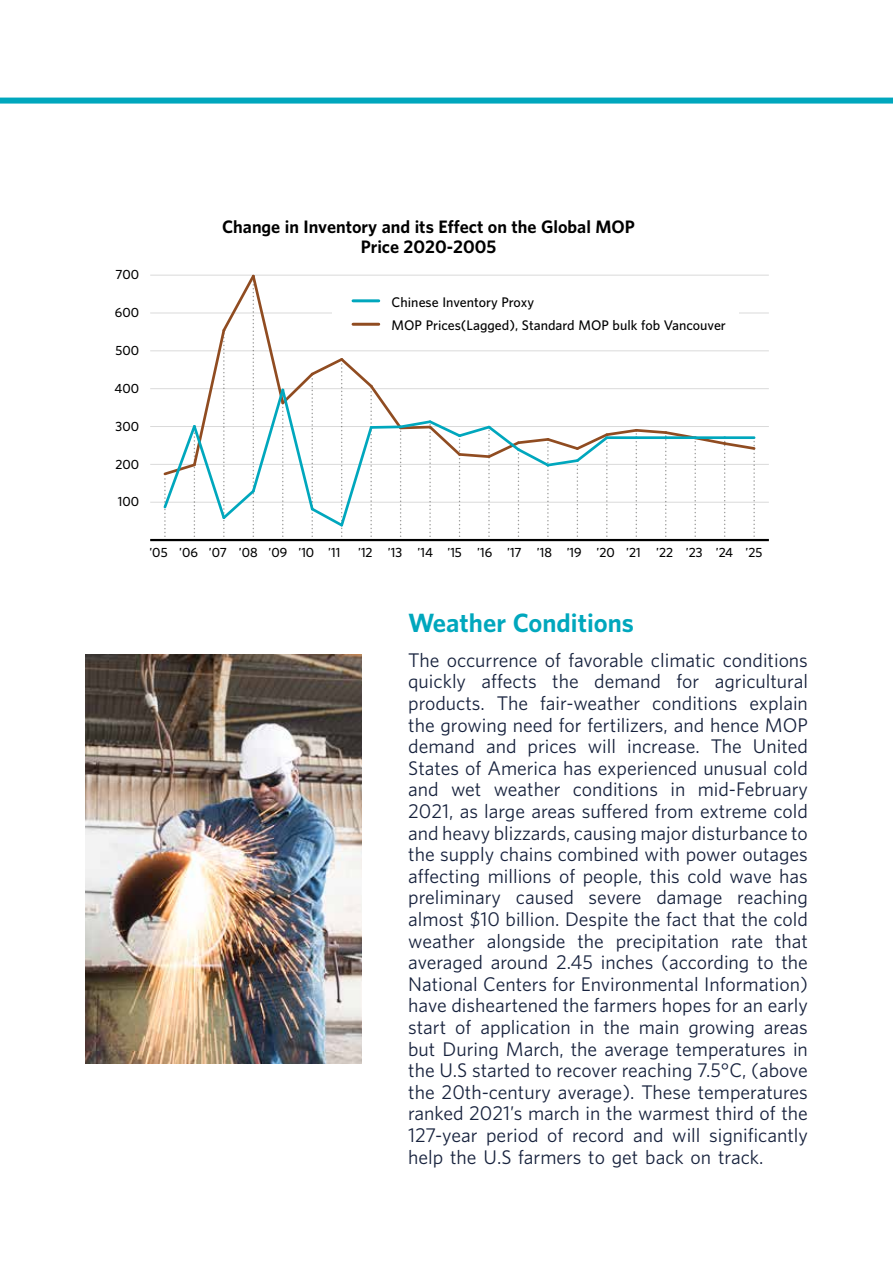
<style>
.page{position:relative;width:893px;height:1263px;background:#fff}
.page>*{position:absolute;margin:0;border:0;box-sizing:border-box;transform-origin:0 0}
.t1{font:700 24px "UNFPA";color:#00a7bd}
.t2{font:18px/21.6px "UNFPA Text";color:#18233e;text-align:justify}
.t3{font:700 16.35px/19.6px "UNFPA";color:#000;text-align:center}
.t4{font:600 12.6px "UNFPA";color:#000}
.t5{font:600 11.85px "UNFPA";color:#000}
</style>
<div class="page">
<div style="left:0;top:98px;width:893px;height:6px;background:#00a7bd"></div>
<hr style="left:892px;top:145px;width:1px;height:1118px;background:#003b73">
<hr style="left:150px;top:502px;width:619px;height:1px;background:#dadada">
<hr style="left:150px;top:464px;width:619px;height:1px;background:#dadada">
<hr style="left:150px;top:426px;width:619px;height:1px;background:#dadada">
<hr style="left:150px;top:388px;width:619px;height:1px;background:#dadada">
<hr style="left:150px;top:350px;width:619px;height:1px;background:#dadada">
<hr style="left:150px;top:313px;width:619px;height:1px;background:#dadada">
<hr style="left:150px;top:275px;width:619px;height:1px;background:#dadada">
<hr style="left:150px;top:539px;width:619px;height:2px;background:#000">
<svg style="left:161px;top:274px;width:596px;height:265px"></svg>
<hr style="left:607px;top:436px;width:29px;height:3px;background:#00a7bd">
<hr style="left:636px;top:436px;width:30px;height:3px;background:#00a7bd">
<hr style="left:666px;top:436px;width:29px;height:3px;background:#00a7bd">
<hr style="left:695px;top:436px;width:30px;height:3px;background:#00a7bd">
<hr style="left:725px;top:436px;width:29px;height:3px;background:#00a7bd">
<div style="left:332px;top:298px;width:407px;height:37px;background:#fff"></div>
<hr style="left:353px;top:323px;width:26px;height:3px;background:#904c21">
<hr style="left:353px;top:299px;width:26px;height:3px;background:#00a7bd">
<img style="left:85px;top:655px;width:277px;height:408px">
<p class="t5" style="left:116px;top:267px;width:25px">700</p>
<p class="t5" style="left:115px;top:305px;width:26px">600</p>
<p class="t5" style="left:115px;top:343px;width:25px">500</p>
<p class="t5" style="left:115px;top:380px;width:26px">400</p>
<p class="t5" style="left:116px;top:418px;width:25px">300</p>
<p class="t5" style="left:115px;top:456px;width:25px">200</p>
<p class="t5" style="left:118px;top:494px;width:23px">100</p>
<p class="t3" style="left:222px;top:216px;width:414px">Change in Inventory and its Effect on the Global MOP<br>Price 2020-2005</p>
<p class="t4" style="left:392px;top:294px;width:144px">Chinese Inventory Proxy</p>
<p class="t4" style="left:392px;top:317px;width:336px">MOP Prices(Lagged), Standard MOP bulk fob Vancouver</p>
<p class="t5" style="left:149px;top:544px;width:192px">’05 ’06 ’07 ’08 ’09 ’10 ’11</p>
<p class="t5" style="left:358px;top:544px;width:16px">’12</p>
<p class="t5" style="left:388px;top:544px;width:16px">’13</p>
<p class="t5" style="left:418px;top:544px;width:46px">’14 ’15</p>
<p class="t5" style="left:477px;top:544px;width:46px">’16 ’17</p>
<p class="t5" style="left:537px;top:544px;width:105px">’18 ’19 ’20 ’21</p>
<p class="t5" style="left:656px;top:544px;width:108px">’22 ’23 ’24 ’25</p>
<h1 class="t1" style="left:408px;top:607px;width:227px">Weather Conditions</h1>
<p class="t2" style="left:408px;top:649px;width:401px">The occurrence of favorable climatic conditions quickly affects the demand for agricultural products. The fair-weather conditions explain the growing need for fertilizers, and hence MOP demand and prices will increase. The United States of America has experienced unusual cold and wet weather conditions in mid-February 2021, as large areas suffered from extreme cold and heavy blizzards, causing major disturbance to the supply chains combined with power outages affecting millions of people, this cold wave has preliminary caused severe damage reaching almost $10 billion. Despite the fact that the cold weather alongside the precipitation rate that averaged around 2.45 inches (according to the National Centers for Environmental Information) have disheartened the farmers hopes for an early start of application in the main growing areas but During March, the average temperatures in the U.S started to recover reaching 7.5°C, (above the 20th-century average). These temperatures ranked 2021’s march in the warmest third of the 127-year period of record and will significantly help the U.S farmers to get back on track.</p>
</div>
